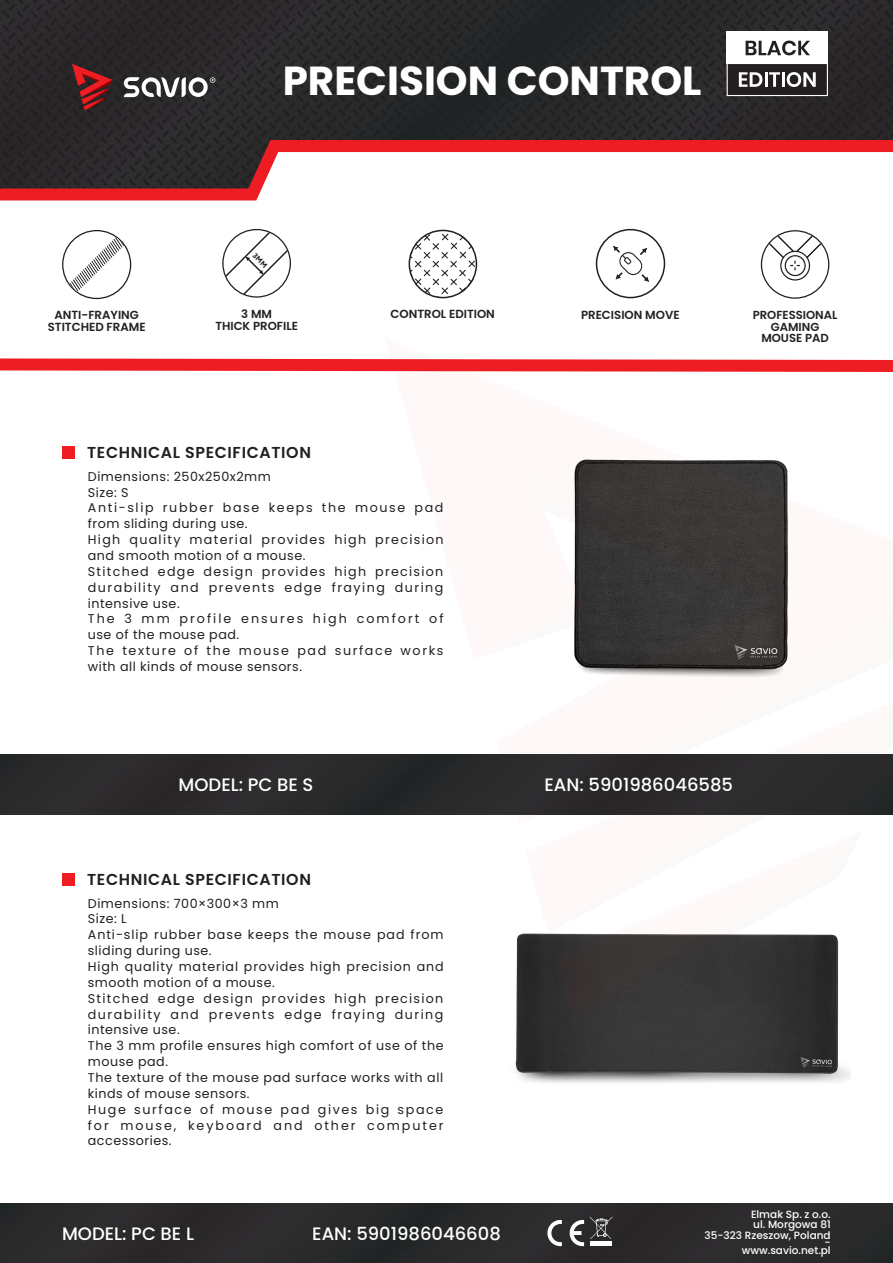
<style>
.page{position:relative;width:893px;height:1263px;background:#fff}
.page>*{position:absolute;margin:0;border:0;box-sizing:border-box;transform-origin:0 0}
.t1{font:700 40.5px "Poppins";color:#fff}
.t2{font:500 18px "Poppins";color:#fff}
.t3{font:600 15.9px "Poppins";letter-spacing:.04em;color:#231f20}
.t4{font:12.75px/15.9px "Poppins";letter-spacing:.075em;color:#231f20}
.t5{font:12.75px/15.9px "Poppins";letter-spacing:.1em;color:#231f20}
.t6{font:600 11.7px/11.7px "Poppins";color:#231f20;text-align:center}
.t7{font:500 10.5px/10.5px "Poppins";color:#fff;text-align:right}
</style>
<div class="page">
<img style="left:515px;top:933px;width:336px;height:150px">
<svg style="left:555px;top:933px;width:296px;height:86px;background:#403f3f"></svg>
<svg style="left:385px;top:660px;width:508px;height:155px"></svg>
<svg style="left:574px;top:459px;width:215px;height:201px;background:#3d3a3a"></svg>
<div style="left:0;top:0;width:893px;height:194px;background:#292829"></div>
<svg style="left:124px;top:77px;width:91px;height:20px"></svg>
<svg style="left:72px;top:64px;width:40px;height:47px"></svg>
<div style="left:0;top:1203px;width:893px;height:60px;background:#2b2a2b"></div>
<svg style="left:0;top:134px;width:893px;height:67px"></svg>
<svg style="left:570px;top:1220px;width:14px;height:26px"></svg>
<svg style="left:547px;top:1220px;width:15px;height:26px"></svg>
<svg style="left:590px;top:1217px;width:22px;height:22px"></svg>
<div style="left:590px;top:1241px;width:22px;height:5px;background:#fff"></div>
<svg style="left:0;top:358px;width:893px;height:14px;background:#f03d42"></svg>
<svg style="left:761px;top:230px;width:68px;height:69px"></svg>
<div style="left:62px;top:446px;width:13px;height:12px;background:#ee1d23"></div>
<div style="left:0;top:754px;width:893px;height:60px;background:#2b2a2b"></div>
<div style="left:62px;top:873px;width:13px;height:12px;background:#ee1d23"></div>
<div style="left:727px;top:32px;width:101px;height:32px;background:#fff"></div>
<svg style="left:746px;top:41px;width:64px;height:14px"></svg>
<svg style="left:727px;top:64px;width:101px;height:32px"></svg>
<svg style="left:62px;top:230px;width:69px;height:69px"></svg>
<svg style="left:409px;top:230px;width:69px;height:68px"></svg>
<div style="left:596px;top:229px;width:69px;height:69px;border:2px solid #231f20;border-radius:50%"></div>
<svg style="left:613px;top:245px;width:36px;height:37px"></svg>
<svg style="left:222px;top:229px;width:69px;height:69px"></svg>
<h1 class="t1" style="left:283px;top:57px;width:420px">PRECISION CONTROL</h1>
<p class="t6" style="left:215px;top:308px;width:84px">3 MM<br>THICK PROFILE</p>
<p class="t6" style="left:48px;top:310px;width:99px">ANTI-FRAYING<br>STITCHED FRAME</p>
<p class="t6" style="left:390px;top:308px;width:106px">CONTROL EDITION</p>
<p class="t6" style="left:581px;top:309px;width:100px">PRECISION MOVE</p>
<p class="t3" style="left:87px;top:444px;width:225px">TECHNICAL SPECIFICATION</p>
<p class="t5" style="left:88px;top:468px;width:357px">Dimensions: 250x250x2mm<br>Size: S<br>Anti-slip rubber base keeps the mouse pad from sliding during use.<br>High quality material provides high precision and smooth motion of a mouse.<br>Stitched edge design provides high precision durability and prevents edge fraying during intensive use.<br>The 3 mm profile ensures high comfort of use of the mouse pad.<br>The texture of the mouse pad surface works with all kinds of mouse sensors.</p>
<p class="t6" style="left:753px;top:309px;width:86px">PROFESSIONAL<br>GAMING<br>MOUSE PAD</p>
<h2 class="t2" style="left:179px;top:775px;width:136px">MODEL: PC BE S</h2>
<h2 class="t2" style="left:544px;top:775px;width:190px">EAN: 5901986046585</h2>
<p class="t3" style="left:87px;top:870px;width:225px">TECHNICAL SPECIFICATION</p>
<p class="t4" style="left:88px;top:895px;width:357px">Dimensions: 700×300×3 mm<br>Size: L<br>Anti-slip rubber base keeps the mouse pad from sliding during use.<br>High quality material provides high precision and smooth motion of a mouse.<br>Stitched edge design provides high precision durability and prevents edge fraying during intensive use.<br>The 3 mm profile ensures high comfort of use of the mouse pad.<br>The texture of the mouse pad surface works with all kinds of mouse sensors.<br>Huge surface of mouse pad gives big space for mouse, keyboard and other computer accessories.</p>
<h2 class="t2" style="left:62px;top:1223px;width:134px">MODEL: PC BE L</h2>
<h2 class="t2" style="left:312px;top:1223px;width:190px">EAN: 5901986046608</h2>
<p class="t7" style="left:704px;top:1209px;width:128px">Elmak Sp. z o.o.<br>ul. Morgowa 81<br>35-323 Rzeszow, Poland</p>
<p class="t7" style="left:742px;top:1239px;width:90px;line-height:7.5px">- www.savio.net.pl</p>
</div>
